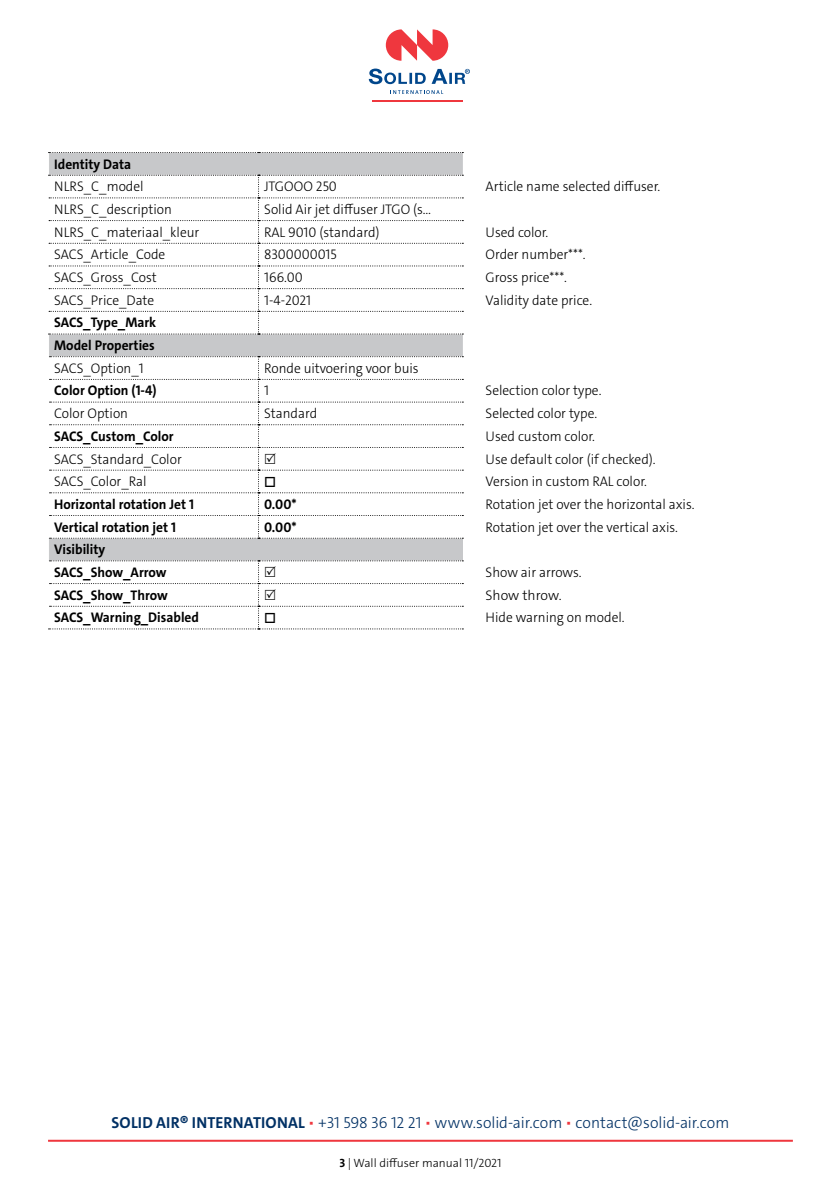
<style>
.page{position:relative;width:840px;height:1191px;background:#fff}
.page>*{position:absolute;margin:0;border:0;box-sizing:border-box;transform-origin:0 0}
.t1{font:300 16px "The Sans C4 s";color:#003064}
.t2{font:300 14px "The Sans C4 s";color:#000;scale:.96 1}
.t3{font:700 14px/22.6px "The Sans C4 s";color:#000;scale:.96 1}
.t4{font:300 14px "The Sans C4 s";color:#000}
.t5{font:300 12px "The Sans C4 s";color:#000}
.s1{font-weight:700}
.s2{color:#ef373e}
</style>
<div class="page">
<hr style="left:372px;top:100px;width:90px;height:2px;background:#ef373e">
<svg style="left:385px;top:29px;width:63px;height:32px"></svg>
<svg style="left:368px;top:69px;width:101px;height:15px"></svg>
<svg style="left:390px;top:90px;width:53px;height:4px"></svg>
<hr style="left:48px;top:1139px;width:744px;height:2px;background:#ef373e">
<svg style="left:48px;top:152px;width:415px;height:477px"></svg>
<p class="t3" style="left:54px;top:153px;width:82px">Identity Data</p>
<p class="t2" style="left:54px;top:177px;width:95px">NLRS_C_model</p>
<p class="t2" style="left:264px;top:177px;width:77px">JTGOOO 250</p>
<p class="t2" style="left:485px;top:177px;width:183px">Article name selected diffuser.</p>
<p class="t2" style="left:54px;top:200px;width:124px">NLRS_C_description</p>
<p class="t2" style="left:264px;top:200px;width:175px">Solid Air jet diffuser JTGO (s...</p>
<p class="t2" style="left:54px;top:223px;width:152px">NLRS_C_materiaal_kleur</p>
<p class="t2" style="left:264px;top:223px;width:122px">RAL 9010 (standard)</p>
<p class="t2" style="left:485px;top:223px;width:67px">Used color.</p>
<p class="t2" style="left:54px;top:246px;width:117px">SACS_Article_Code</p>
<p class="t2" style="left:264px;top:246px;width:77px">8300000015</p>
<p class="t2" style="left:485px;top:246px;width:106px">Order number***.</p>
<p class="t2" style="left:54px;top:268px;width:108px">SACS_Gross_Cost</p>
<p class="t2" style="left:264px;top:268px;width:42px">166.00</p>
<p class="t2" style="left:485px;top:268px;width:86px">Gross price***.</p>
<p class="t2" style="left:54px;top:291px;width:106px">SACS_Price_Date</p>
<p class="t2" style="left:264px;top:291px;width:50px">1-4-2021</p>
<p class="t2" style="left:485px;top:291px;width:113px">Validity date price.</p>
<p class="t3" style="left:54px;top:311px;width:108px">SACS_Type_Mark<br>Model Properties</p>
<p class="t2" style="left:54px;top:359px;width:95px">SACS_Option_1</p>
<p class="t2" style="left:264px;top:359px;width:162px">Ronde uitvoering voor buis</p>
<p class="t3" style="left:54px;top:379px;width:108px">Color Option (1-4)</p>
<p class="t2" style="left:264px;top:382px;width:7px">1</p>
<p class="t2" style="left:485px;top:382px;width:122px">Selection color type.</p>
<p class="t2" style="left:54px;top:404px;width:78px">Color Option</p>
<p class="t2" style="left:264px;top:404px;width:57px">Standard</p>
<p class="t2" style="left:485px;top:404px;width:118px">Selected color type.</p>
<p class="t3" style="left:54px;top:425px;width:126px">SACS_Custom_Color</p>
<p class="t2" style="left:485px;top:427px;width:115px">Used custom color.</p>
<p class="t2" style="left:54px;top:450px;width:134px">SACS_Standard_Color</p>
<p class="t2" style="left:485px;top:450px;width:179px">Use default color (if checked).</p>
<p class="t2" style="left:54px;top:472px;width:98px">SACS_Color_Ral</p>
<p class="t2" style="left:485px;top:472px;width:169px">Version in custom RAL color.</p>
<p class="t3" style="left:54px;top:493px;width:147px">Horizontal rotation Jet 1</p>
<p class="t3" style="left:264px;top:493px;width:35px">0.00*</p>
<p class="t2" style="left:485px;top:495px;width:219px">Rotation jet over the horizontal axis.</p>
<p class="t3" style="left:54px;top:515px;width:128px">Vertical rotation jet 1</p>
<p class="t3" style="left:264px;top:515px;width:35px">0.00*</p>
<p class="t2" style="left:485px;top:518px;width:202px">Rotation jet over the vertical axis.</p>
<p class="t3" style="left:54px;top:538px;width:118px">Visibility<br>SACS_Show_Arrow</p>
<p class="t2" style="left:485px;top:563px;width:101px">Show air arrows.</p>
<p class="t3" style="left:54px;top:584px;width:120px">SACS_Show_Throw</p>
<p class="t4" style="left:485px;top:586px;width:77px">Show throw.</p>
<p class="t3" style="left:54px;top:606px;width:152px">SACS_Warning_Disabled</p>
<p class="t2" style="left:485px;top:608px;width:146px">Hide warning on model.</p>
<p class="t1" style="left:111px;top:1112px;width:619px"><span class="s1">SOLID AIR® INTERNATIONAL</span> <span class="s2">•</span> +31 598 36 12 21 <span class="s2">•</span> www.solid-air.com <span class="s2">•</span> contact@solid-air.com</p>
<p class="t5" style="left:339px;top:1154px;width:164px"><span class="s1">3</span> | Wall diffuser manual 11/2021</p>
</div>
